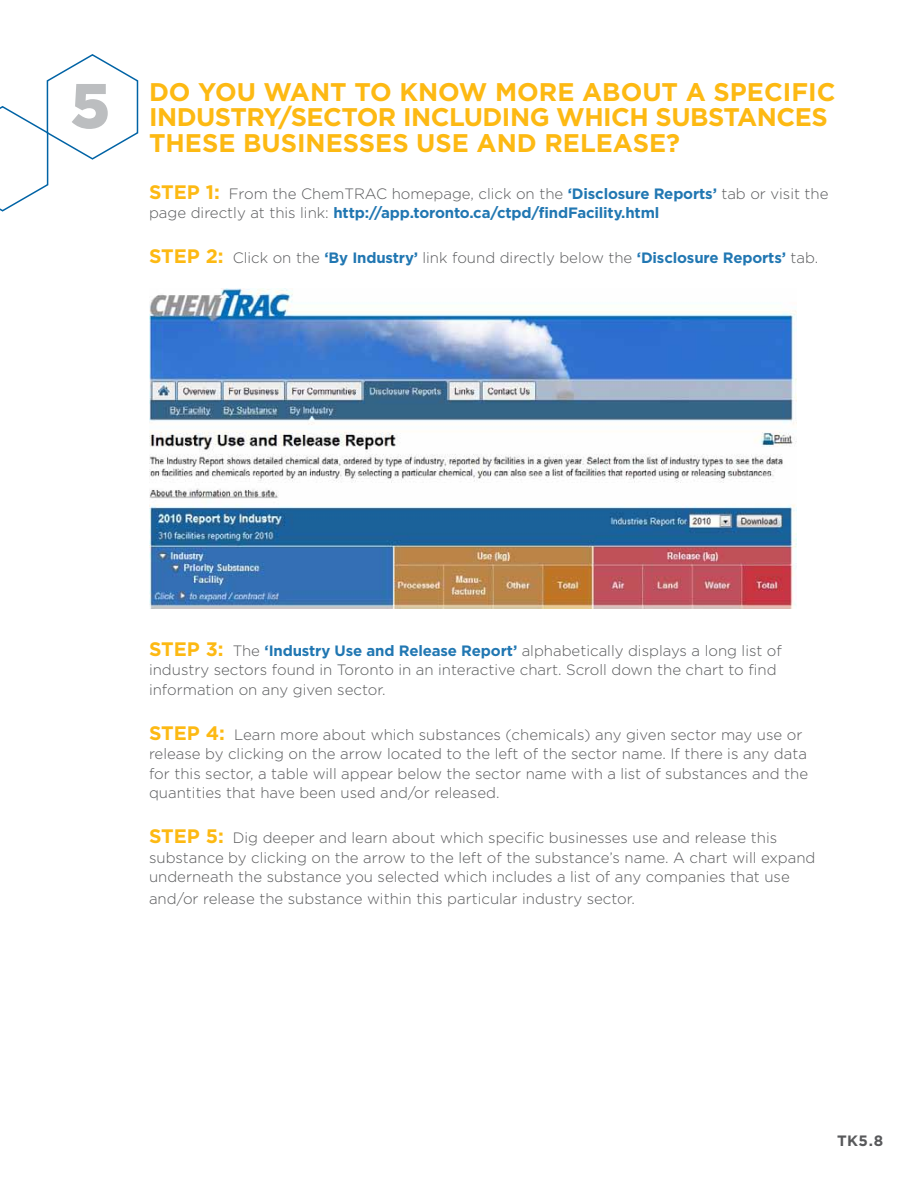
<style>
.page{position:relative;width:918px;height:1188px;background:#fff}
.page>*{position:absolute;margin:0;border:0;box-sizing:border-box;transform-origin:0 0}
.t1{font:900 63px "Gotham";color:#bcbec0}
.t2{font:700 25.5px/25.5px "Gotham";color:#fdb913}
.t3{font:300 15px/19.5px "Gotham";color:#58595b}
.t4{font:700 15px "Gotham";color:#58595b}
.s1{font-weight:700;font-size:19.5px;color:#fdb913}
.s2{font-weight:700;color:#2177b2}
</style>
<div class="page">
<img style="left:149px;top:288px;width:648px;height:321px">
<svg style="left:0;top:54px;width:139px;height:158px"></svg>
<h1 class="t1" style="left:70px;top:69px;width:41px">5</h1>
<h2 class="t2" style="left:149px;top:78px;width:688px">DO YOU WANT TO KNOW MORE ABOUT A SPECI FIC<br>I NDUSTRY/SECTOR I NCLUDI NG WHICH SUBSTANCES<br>THESE BUSI NESSES USE AND RELEASE?</h2>
<p class="t3" style="left:149px;top:184px;width:681px"><span class="s1">STEP 1:</span> From the ChemTRAC homepage, click on the <span class="s2">‘DISCLOSURE REPORTS’</span> tab or visit the page directly at this link: <span class="s2">HTTP://APP.TORONTO.CA/CTPD/FINDFACILITY.HTML</span></p>
<p class="t3" style="left:149px;top:248px;width:671px"><span class="s1">STEP 2:</span> Click on the <span class="s2">‘BY INDUSTRY’</span> link found directly below the <span class="s2">‘DISCLOSURE REPORTS’</span> tab.</p>
<p class="t3" style="left:149px;top:641px;width:634px"><span class="s1">STEP 3:</span> The <span class="s2">‘INDUSTRY USE AND RELEASE REPORT’</span> alphabetically displays a long list of industry sectors found in Toronto in an interactive chart. Scroll down the chart to find information on any given sector.</p>
<p class="t3" style="left:149px;top:725px;width:661px"><span class="s1">STEP 4:</span> Learn more about which substances (chemicals) any given sector may use or release by clicking on the arrow located to the left of the sector name. If there is any data for this sector, a table will appear below the sector name with a list of substances and the quantities that have been used and/or released.</p>
<p class="t3" style="left:149px;top:828px;width:668px"><span class="s1">STEP 5:</span> Dig deeper and learn about which specific businesses use and release this substance by clicking on the arrow to the left of the substance’s name. A chart will expand underneath the substance you selected which includes a list of any companies that use</p>
<p class="t3" style="left:149px;top:889px;width:487px">and/or release the substance within this particular industry sector.</p>
<p class="t4" style="left:837px;top:1132px;width:48px">TK5.8</p>
</div>
